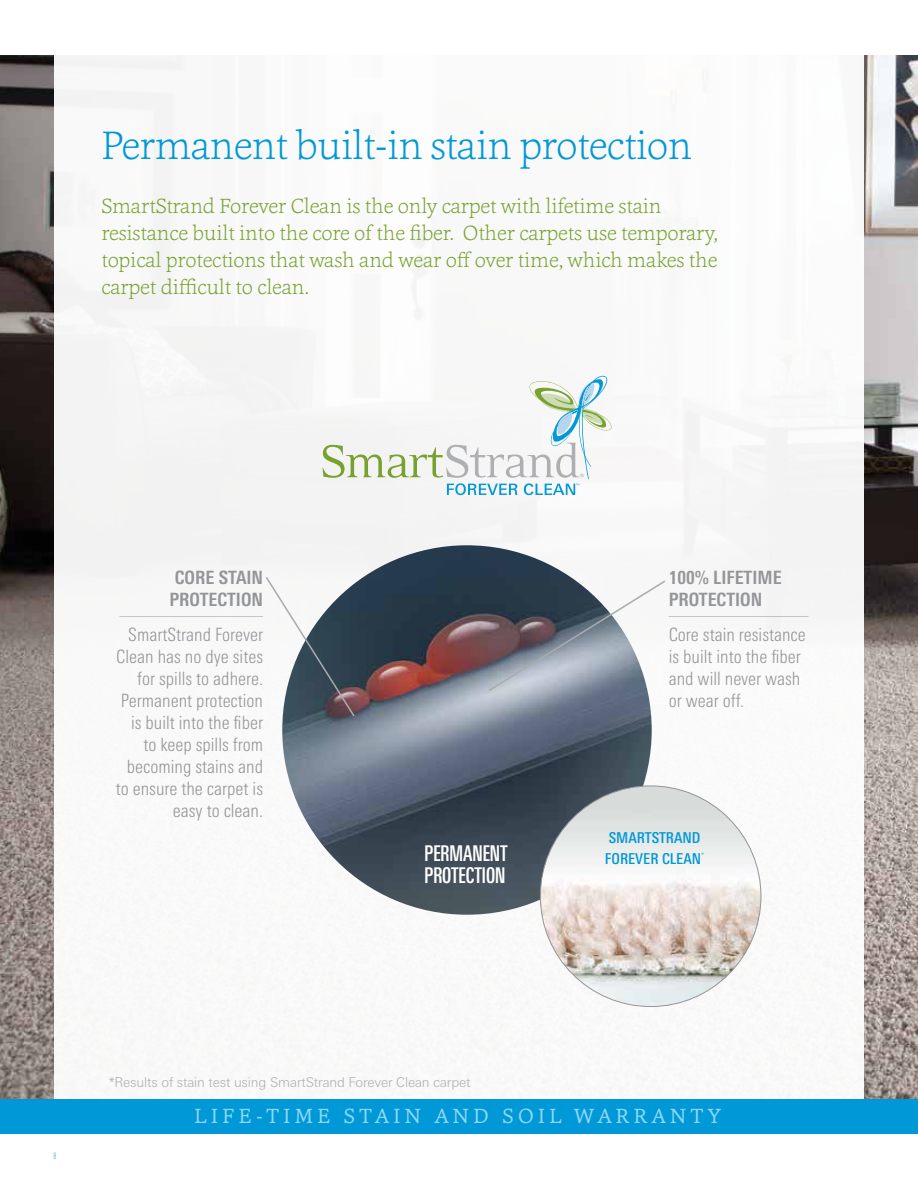
<style>
.page{position:relative;width:918px;height:1188px;background:#fff}
.page>*{position:absolute;margin:0;border:0;box-sizing:border-box;transform-origin:0 0}
.t1{font:200 40.5px "Cassia";letter-spacing:-.02em;color:#0098d6}
.t2{font:500 21.75px/21.8px "Linotype Univers Comp";color:#fff}
.t3{font:200 21px/27px "Cassia";letter-spacing:-.01em;color:#78a22f}
.t4{font:21px "Cassia";letter-spacing:.205em;color:#8ed8f8}
.t5{font:300 condensed 18.3px/22px "Linotype Univers";color:#939598}
.t6{font:700 condensed 18.3px/22px "Linotype Univers";color:#939598}
.t7{font:500 condensed 15px/21px "Linotype Univers";color:#0098d6}
.t8{font:300 13.5px "Linotype Univers Basic";letter-spacing:-.01em;color:#adafb2}
.t9{font:100 9px "Linotype Univers Comp";color:#0097af}
</style>
<div class="page">
<div style="left:0;top:1098px;width:918px;height:36px;background:#0098d6"></div>
<img style="left:0;top:55px;width:918px;height:1044px">
<div style="left:54px;top:0;width:810px;height:1099px;background:#fff"></div>
<img style="left:282px;top:545px;width:370px;height:370px;border-radius:185px">
<svg style="left:487px;top:579px;width:179px;height:114px"></svg>
<svg style="left:265px;top:577px;width:91px;height:141px"></svg>
<svg style="left:323px;top:376px;width:289px;height:119px"></svg>
<img style="left:540px;top:786px;width:221px;height:221px;border-radius:110px">
<hr style="left:669px;top:616px;width:139px;height:1px;background:#939598">
<hr style="left:119px;top:616px;width:144px;height:1px;background:#939598">
<h1 class="t1" style="left:101px;top:118px;width:593px">Permanent built-in stain protection</h1>
<p class="t3" style="left:101px;top:192px;width:618px">SmartStrand Forever Clean is the only carpet with lifetime stain resistance built into the core of the fiber. Other carpets use temporary, topical protections that wash and wear off over time, which makes the carpet difficult to clean.</p>
<p class="t6" style="left:170px;top:567px;width:95px">CORE STAIN<br>PROTECTION</p>
<p class="t5" style="left:116px;top:623px;width:149px;text-align:right">SmartStrand Forever<br>Clean has no dye sites for spills to adhere.<br>Permanent protection is built into the fiber to keep spills from becoming stains and to ensure the carpet is easy to clean.</p>
<p class="t2" style="left:425px;top:843px;width:85px">PERMANENT<br>PROTECTION</p>
<p class="t6" style="left:669px;top:567px;width:114px">100% LIFETIME<br>PROTECTION</p>
<p class="t5" style="left:669px;top:623px;width:139px">Core stain resistance is built into the fiber and will never wash or wear off.</p>
<p class="t7" style="left:605px;top:827px;width:101px">SMARTSTRAND<br>FOREVER CLEAN<sup>*</sup></p>
<p class="t9" style="left:53px;top:1151px;width:4px">8</p>
<p class="t8" style="left:109px;top:1075px;width:363px">*Results of stain test using SmartStrand Forever Clean carpet</p>
<p class="t4" style="left:194px;top:1102px;width:528px">LIFE-TIME STAIN AND SOIL WARRANTY</p>
</div>
